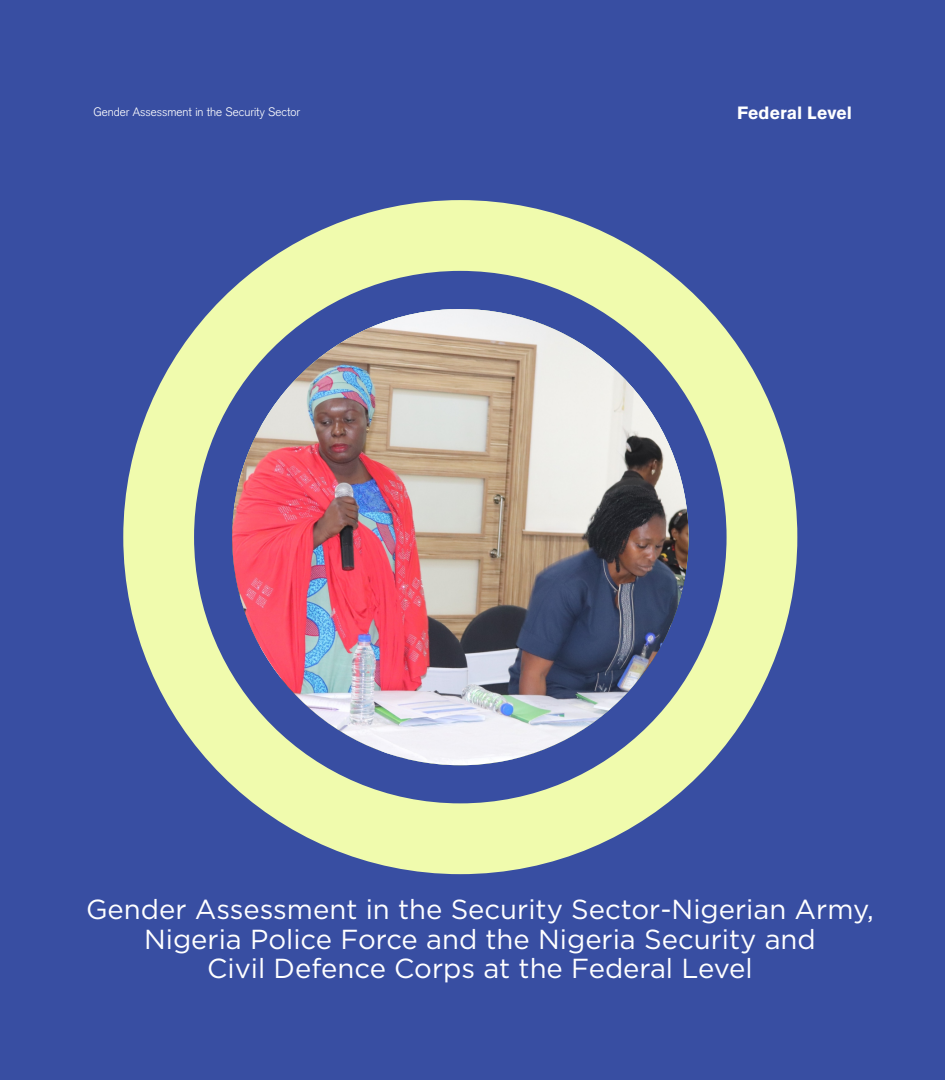
<style>
.page{position:relative;width:945px;height:1080px;background:#384ea2}
.page>*{position:absolute;margin:0;border:0;box-sizing:border-box;transform-origin:0 0}
.t1{font:27.5px/29.4px "Gotham";color:#fff;text-align:center}
.t2{font:900 17.5px "Akzidenz Grotesk";color:#fff}
.t3{font:300 12px "Akzidenz Grotesk";color:#fff}
</style>
<div class="page">
<div style="left:123px;top:200px;width:674px;height:674px;background:#f0fbad;border-radius:50%"></div>
<div style="left:194px;top:271px;width:533px;height:532px;background:#384ea2;border-radius:50%"></div>
<img style="left:232px;top:309px;width:456px;height:456px;border-radius:50%">
<p class="t3" style="left:94px;top:108px;width:208px">Gender Assessment in the Security Sector</p>
<p class="t2" style="left:737px;top:107px;width:116px">Federal Level</p>
<p class="t1" style="left:86px;top:897px;width:789px">Gender Assessment in the Security Sector-Nigerian Army,<br>Nigeria Police Force and the Nigeria Security and<br>Civil Defence Corps at the Federal Level</p>
</div>
